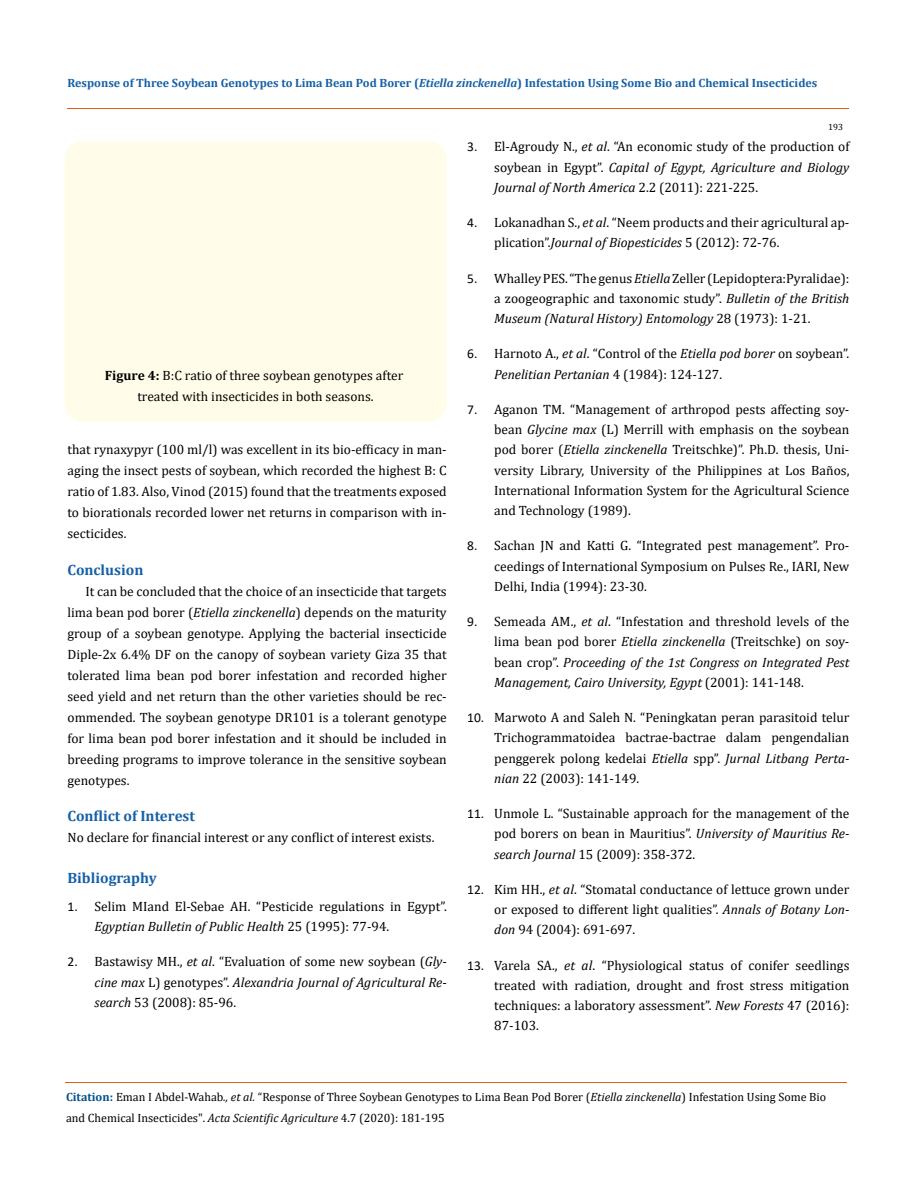
<style>
.page{position:relative;width:917px;height:1188px;background:#fff}
.page>*{position:absolute;margin:0;border:0;box-sizing:border-box;transform-origin:0 0}
.t1{font:700 15px "Cambria";color:#1560a6}
.t2{font:13.5px/20.2px "Cambria";color:#000;text-align:justify}
.t3{font:12px/21px "Cambria";color:#000}
.t4{font:700 12px "Cambria";color:#1560a6}
.t5{font:9px "Cambria";color:#000}
.s1{font-style:italic}
.s2{font-weight:700}
.s3{font-family:"Calibri"}
.s4{font-weight:700;color:#035089}
</style>
<div class="page">
<hr style="left:67px;top:109px;width:782px;height:1px;background:#e05d1a">
<div style="left:65px;top:141px;width:382px;height:281px;background:#fffde9;border-radius:18px"></div>
<hr style="left:65px;top:1082px;width:781px;height:1px;background:#e05d1a">
<p class="t4" style="left:68px;top:75px;width:751px">Response of Three Soybean Genotypes to Lima Bean Pod Borer (<span class="s1">Etiella zinckenella</span>) Infestation Using Some Bio and Chemical Insecticides</p>
<p class="t5" style="left:828px;top:122px;width:16px">193</p>
<p class="t2" style="left:105px;top:364px;width:300px;line-height:21px;text-align:center"><span class="s2">Figure 4:</span> B:C ratio of three soybean genotypes after treated with insecticides in both seasons.</p>
<p class="t2" style="left:67px;top:439px;width:381px;line-height:21px">that rynaxypyr (100 ml/l) was excellent in its bio-efficacy in man&shy;aging the insect pests of soybean, which recorded the highest B: C ratio of 1.83. Also, Vinod (2015) found that the treatments exposed to biorationals recorded lower net returns in comparison with in&shy;secticides.</p>
<p class="t1" style="left:67px;top:559px;width:77px">Conclusion</p>
<p class="t2" style="left:67px;top:581px;width:381px;line-height:21px;text-indent:18px">It can be concluded that the choice of an insecticide that targets lima bean pod borer (<span class="s1">Etiella zinckenella</span>) depends on the maturity group of a soybean genotype. Applying the bacterial insecticide Diple-2x 6.4% DF on the canopy of soybean variety Giza 35 that tolerated lima bean pod borer infestation and recorded higher seed yield and net return than the other varieties should be rec&shy;ommended. The soybean genotype DR101 is a tolerant genotype for lima bean pod borer infestation and it should be included in breeding programs to improve tolerance in the sensitive soybean genotypes.</p>
<p class="t1" style="left:67px;top:806px;width:129px">Conflict of Interest</p>
<p class="t2" style="left:67px;top:828px;width:368px">No declare for financial interest or any conflict of interest exists.</p>
<p class="t1" style="left:67px;top:867px;width:91px">Bibliography</p>
<p class="t2" style="left:94px;top:896px;width:354px;text-indent:-27px"><span class="s3">1.</span> Selim MIand El-Sebae AH. “Pesticide regulations in Egypt”.<br><span class="s1">Egyptian Bulletin of Public Health</span> 25 (1995): 77-94.</p>
<p class="t2" style="left:94px;top:952px;width:354px;text-indent:-27px"><span class="s3">2.</span> Bastawisy MH., <span class="s1">et al</span>. “Evaluation of some new soybean (<span class="s1">Gly&shy;cine max</span> L) genotypes”. <span class="s1">Alexandria Journal of Agricultural Re&shy;search</span> 53 (2008): 85-96.</p>
<p class="t2" style="left:494px;top:137px;width:357px;text-indent:-27px"><span class="s3">3.</span> El-Agroudy N., <span class="s1">et al</span>. “An economic study of the production of soybean in Egypt”. <span class="s1">Capital of Egypt, Agriculture and Biology Journal of North America</span> 2.2 (2011): 221-225.</p>
<p class="t2" style="left:494px;top:212px;width:356px;text-indent:-27px"><span class="s3">4.</span> Lokanadhan S., <span class="s1">et al</span>. “Neem products and their agricultural ap&shy;plication”.<span class="s1">Journal of Biopesticides</span> 5 (2012): 72-76.</p>
<p class="t2" style="left:494px;top:268px;width:357px;text-indent:-27px"><span class="s3">5.</span> Whalley PES. “The genus <span class="s1">Etiella</span> Zeller (Lepidoptera:Pyralidae): a zoogeographic and taxonomic study”. <span class="s1">Bulletin of the British Museum (Natural History) Entomology</span> 28 (1973): 1-21.</p>
<p class="t2" style="left:494px;top:344px;width:356px;text-indent:-27px"><span class="s3">6.</span> Harnoto A., <span class="s1">et al</span>. “Control of the <span class="s1">Etiella pod borer</span> on soybean”.<br><span class="s1">Penelitian Pertanian</span> 4 (1984): 124-127.</p>
<p class="t2" style="left:494px;top:399px;width:357px;text-indent:-27px"><span class="s3">7.</span> Aganon TM. “Management of arthropod pests affecting soy&shy;bean <span class="s1">Glycine max</span> (L) Merrill with emphasis on the soybean pod borer (<span class="s1">Etiella zinckenella</span> Treitschke)”. Ph.D. thesis, Uni&shy;versity Library, University of the Philippines at Los Baños, International Information System for the Agricultural Science and Technology (1989).</p>
<p class="t2" style="left:494px;top:536px;width:357px;text-indent:-27px"><span class="s3">8.</span> Sachan JN and Katti G. “Integrated pest management”. Pro&shy;ceedings of International Symposium on Pulses Re., IARI, New Delhi, India (1994): 23-30.</p>
<p class="t2" style="left:494px;top:611px;width:357px;text-indent:-27px"><span class="s3">9.</span> Semeada AM., <span class="s1">et al</span>. “Infestation and threshold levels of the lima bean pod borer <span class="s1">Etiella zinckenella</span> (Treitschke) on soy&shy;bean crop”. <span class="s1">Proceeding of the 1st Congress on Integrated Pest Management, Cairo University, Egypt</span> (2001): 141-148.</p>
<p class="t2" style="left:494px;top:707px;width:357px;text-indent:-27px"><span class="s3">10.</span> Marwoto A and Saleh N. “Peningkatan peran parasitoid telur Trichogrammatoidea bactrae-bactrae dalam pengendalian penggerek polong kedelai <span class="s1">Etiella</span> spp”. <span class="s1">Jurnal Litbang Perta&shy;nian</span> 22 (2003): 141-149.</p>
<p class="t2" style="left:494px;top:803px;width:357px;text-indent:-27px"><span class="s3">11.</span> Unmole L. “Sustainable approach for the management of the pod borers on bean in Mauritius”. <span class="s1">University of Mauritius Re&shy;search Journal</span> 15 (2009): 358-372.</p>
<p class="t2" style="left:494px;top:879px;width:357px;text-indent:-27px"><span class="s3">12.</span> Kim HH., <span class="s1">et al</span>. “Stomatal conductance of lettuce grown under or exposed to different light qualities”. <span class="s1">Annals of Botany Lon&shy;don</span> 94 (2004): 691-697.</p>
<p class="t2" style="left:494px;top:955px;width:357px;text-indent:-27px"><span class="s3">13.</span> Varela SA., <span class="s1">et al</span>. “Physiological status of conifer seedlings treated with radiation, drought and frost stress mitigation techniques: a laboratory assessment”. <span class="s1">New Forests</span> 47 (2016):<br>87-103.</p>
<p class="t3" style="left:66px;top:1086px;width:761px"><span class="s4">Citation:</span> Eman I Abdel-Wahab<span class="s1">., et al.</span> “Response of Three Soybean Genotypes to Lima Bean Pod Borer (<span class="s1">Etiella zinckenella</span>) Infestation Using Some Bio and Chemical Insecticides". <span class="s1">Acta Scientific Agriculture</span> 4.7 (2020): 181-195</p>
</div>
